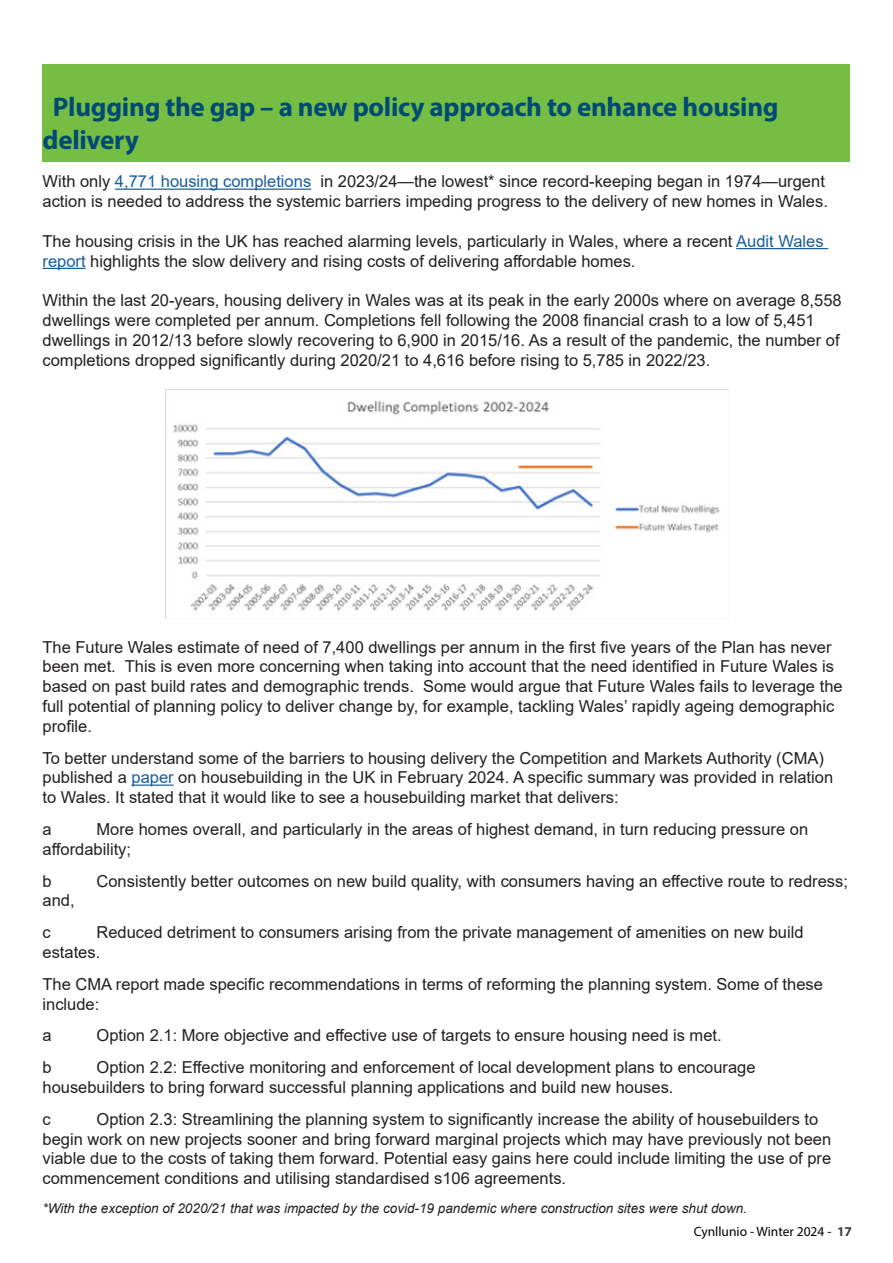
<style>
.page{position:relative;width:893px;height:1263px;background:#fff}
.page>*{position:absolute;margin:0;border:0;box-sizing:border-box;transform-origin:0 0}
.t1{font:700 27px/32.4px "Myriad Pro";letter-spacing:-.01em;color:#004a73}
.t2{font:16.5px/19.8px "Arial";color:#231f20}
.t3{font:italic 13.5px "Arial";color:#231f20}
.t4{font:13.5px "Myriad Pro";color:#000}
.s1{color:#175d9e}
.s2{font-weight:700;color:#3e3e3e}
</style>
<div class="page">
<div style="left:43px;top:64px;width:807px;height:98px;background:#75be43"></div>
<hr style="left:115px;top:189px;width:196px;height:1px;background:#175d9e">
<hr style="left:736px;top:248px;width:92px;height:1px;background:#175d9e">
<hr style="left:43px;top:268px;width:43px;height:1px;background:#175d9e">
<hr style="left:132px;top:784px;width:42px;height:2px;background:#175d9e">
<img style="left:165px;top:389px;width:563px;height:230px">
<p class="t1" style="left:43px;top:90px;width:738px;text-indent:10px">Plugging the gap – a new policy approach to enhance housing delivery</p>
<p class="t2" style="left:43px;top:172px;width:787px">With only <span class="s1">4,771 housing completions</span> in 2023/24—the lowest* since record-keeping began in 1974—urgent action is needed to address the systemic barriers impeding progress to the delivery of new homes in Wales.</p>
<p class="t2" style="left:43px;top:231px;width:783px">The housing crisis in the UK has reached alarming levels, particularly in Wales, where a recent <span class="s1">Audit Wales report</span> highlights the slow delivery and rising costs of delivering affordable homes.</p>
<p class="t2" style="left:43px;top:290px;width:801px">Within the last 20-years, housing delivery in Wales was at its peak in the early 2000s where on average 8,558 dwellings were completed per annum. Completions fell following the 2008 financial crash to a low of 5,451 dwellings in 2012/13 before slowly recovering to 6,900 in 2015/16. As a result of the pandemic, the number of completions dropped significantly during 2020/21 to 4,616 before rising to 5,785 in 2022/23.</p>
<p class="t2" style="left:43px;top:637px;width:802px">The Future Wales estimate of need of 7,400 dwellings per annum in the first five years of the Plan has never been met. This is even more concerning when taking into account that the need identified in Future Wales is based on past build rates and demographic trends. Some would argue that Future Wales fails to leverage the full potential of planning policy to deliver change by, for example, tackling Wales’ rapidly ageing demographic profile.</p>
<p class="t2" style="left:43px;top:748px;width:792px">To better understand some of the barriers to housing delivery the Competition and Markets Authority (CMA) published a <span class="s1">paper</span> on housebuilding in the UK in February 2024. A specific summary was provided in relation to Wales. It stated that it would like to see a housebuilding market that delivers:</p>
<p class="t2" style="left:43px;top:819px;width:11px">a</p>
<p class="t2" style="left:43px;top:819px;width:767px;text-indent:54px">More homes overall, and particularly in the areas of highest demand, in turn reducing pressure on affordability;</p>
<p class="t2" style="left:43px;top:871px;width:11px">b</p>
<p class="t2" style="left:97px;top:871px;width:753px">Consistently better outcomes on new build quality, with consumers having an effective route to redress;</p>
<p class="t2" style="left:43px;top:891px;width:34px">and,</p>
<p class="t2" style="left:43px;top:922px;width:10px">c</p>
<p class="t2" style="left:43px;top:922px;width:763px;text-indent:54px">Reduced detriment to consumers arising from the private management of amenities on new build estates.</p>
<p class="t2" style="left:43px;top:974px;width:782px">The CMA report made specific recommendations in terms of reforming the planning system. Some of these include:</p>
<p class="t2" style="left:43px;top:1026px;width:11px">a</p>
<p class="t2" style="left:97px;top:1026px;width:627px">Option 2.1: More objective and effective use of targets to ensure housing need is met.</p>
<p class="t2" style="left:43px;top:1057px;width:11px">b</p>
<p class="t2" style="left:43px;top:1057px;width:715px;text-indent:54px">Option 2.2: Effective monitoring and enforcement of local development plans to encourage housebuilders to bring forward successful planning applications and build new houses.</p>
<p class="t2" style="left:43px;top:1109px;width:10px">c</p>
<p class="t2" style="left:43px;top:1109px;width:790px;text-indent:54px">Option 2.3: Streamlining the planning system to significantly increase the ability of housebuilders to begin work on new projects sooner and bring forward marginal projects which may have previously not been viable due to the costs of taking them forward. Potential easy gains here could include limiting the use of pre commencement conditions and utilising standardised s106 agreements.</p>
<p class="t3" style="left:43px;top:1200px;width:706px">*With the exception of 2020/21 that was impacted by the covid-19 pandemic where construction sites were shut down.</p>
<p class="t4" style="left:694px;top:1223px;width:160px">Cynllunio - Winter 2024 - <span class="s2">17</span></p>
</div>
